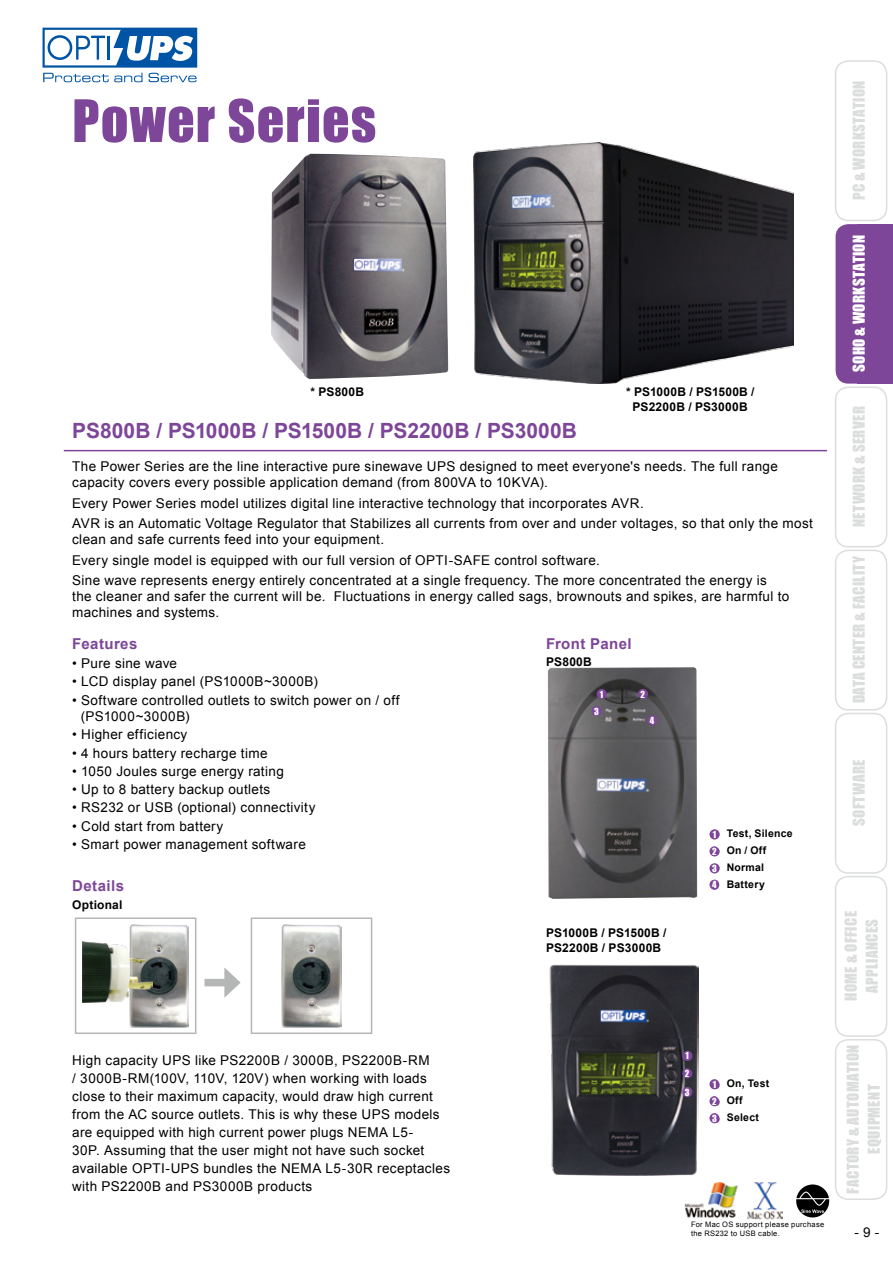
<style>
.page{position:relative;width:893px;height:1263px;background:#fff}
.page>*{position:absolute;margin:0;border:0;box-sizing:border-box;transform-origin:0 0}
.t1{font:54px "Impact";letter-spacing:.025em;color:#7d4698}
.t2{font:700 21px "Arial";color:#7d4698}
.t3{font:15px/21px "Impact";letter-spacing:.025em;color:#dcdddd;text-align:center}
.t4{font:700 15px "Arial";letter-spacing:.025em;color:#7d4698}
.t5{font:15px "Impact";letter-spacing:.015em;color:#fff}
.t6{font:13.5px/18px "Arial";letter-spacing:.025em;color:#000}
.t7{font:700 12px/14.4px "Arial";letter-spacing:.02em;color:#000}
.t8{font:700 10.5px/16.8px "Arial";letter-spacing:.025em;color:#000}
.t9{font:9px/16.8px "Impact";color:#fff;text-align:justify}
.t10{font:7.5px/9px "Arial";letter-spacing:.04em;color:#000}
</style>
<div class="page">
<div style="left:857px;top:224px;width:36px;height:160px;background:#7d4698"></div>
<div style="left:835px;top:60px;width:52px;height:161px;border:2px solid #dcdddd;border-radius:13px"></div>
<div style="left:836px;top:224px;width:51px;height:160px;background:#7d4698;border-radius:13px"></div>
<div style="left:835px;top:386px;width:52px;height:161px;border:2px solid #dcdddd;border-radius:13px"></div>
<div style="left:835px;top:550px;width:52px;height:161px;border:2px solid #dcdddd;border-radius:13px"></div>
<div style="left:835px;top:713px;width:52px;height:161px;border:2px solid #dcdddd;border-radius:13px"></div>
<div style="left:835px;top:876px;width:52px;height:161px;border:2px solid #dcdddd;border-radius:13px"></div>
<div style="left:835px;top:1039px;width:52px;height:161px;border:2px solid #dcdddd;border-radius:13px"></div>
<img style="left:473px;top:142px;width:320px;height:242px">
<hr style="left:64px;top:450px;width:763px;height:1px;background:#7d4698">
<div style="left:709px;top:829px;width:11px;height:10px;background:#7d4698;border-radius:50%"></div>
<div style="left:709px;top:846px;width:11px;height:10px;background:#7d4698;border-radius:50%"></div>
<div style="left:709px;top:863px;width:11px;height:10px;background:#7d4698;border-radius:50%"></div>
<div style="left:709px;top:880px;width:10px;height:10px;background:#7d4698;border-radius:50%"></div>
<img style="left:548px;top:667px;width:149px;height:232px">
<div style="left:597px;top:689px;width:10px;height:10px;background:#7d4698;border-radius:50%"></div>
<div style="left:638px;top:689px;width:10px;height:10px;background:#7d4698;border-radius:50%"></div>
<div style="left:591px;top:706px;width:11px;height:10px;background:#7d4698;border-radius:50%"></div>
<div style="left:647px;top:715px;width:10px;height:10px;background:#7d4698;border-radius:50%"></div>
<div style="left:709px;top:1079px;width:11px;height:10px;background:#7d4698;border-radius:5px"></div>
<div style="left:709px;top:1096px;width:11px;height:10px;background:#7d4698;border-radius:5px"></div>
<div style="left:709px;top:1113px;width:11px;height:10px;background:#7d4698;border-radius:5px"></div>
<img style="left:549px;top:964px;width:150px;height:212px">
<div style="left:682px;top:1051px;width:10px;height:10px;background:#7d4698;border-radius:50%"></div>
<div style="left:682px;top:1068px;width:10px;height:10px;background:#7d4698;border-radius:50%"></div>
<div style="left:682px;top:1087px;width:10px;height:10px;background:#7d4698;border-radius:50%"></div>
<img style="left:684px;top:1182px;width:54px;height:36px">
<img style="left:747px;top:1182px;width:35px;height:38px">
<div style="left:796px;top:1184px;width:33px;height:33px;background:#000;border-radius:50%"></div>
<svg style="left:796px;top:1191px;width:33px;height:22px"></svg>
<img style="left:271px;top:154px;width:177px;height:225px">
<div style="left:205px;top:979px;width:26px;height:7px;background:#b5b6b6"></div>
<svg style="left:224px;top:967px;width:17px;height:31px"></svg>
<div style="left:251px;top:917px;width:121px;height:117px;background:#fff;border:2px solid #b5b6b6"></div>
<img style="left:282px;top:924px;width:59px;height:103px">
<div style="left:75px;top:917px;width:121px;height:117px;background:#fff;border:2px solid #b5b6b6"></div>
<img style="left:129px;top:924px;width:60px;height:103px">
<img style="left:82px;top:941px;width:70px;height:61px">
<svg style="left:43px;top:28px;width:154px;height:54px"></svg>
<h1 class="t1" style="left:72px;top:79px;width:305px">Power Series</h1>
<p class="t7" style="left:310px;top:385px;width:55px">* PS800B</p>
<p class="t7" style="left:626px;top:385px;width:130px;text-align:center">* PS1000B / PS1500B /<br>PS2200B / PS3000B</p>
<h2 class="t2" style="left:72px;top:417px;width:506px">PS800B / PS1000B / PS1500B / PS2200B / PS3000B</h2>
<p class="t6" style="left:72px;top:458px;width:707px;line-height:16.2px">The Power Series are the line interactive pure sinewave UPS designed to meet everyone's needs. The full range capacity covers every possible application demand (from 800VA to 10KVA).</p>
<p class="t6" style="left:72px;top:493px;width:742px;line-height:20.4px">Every Power Series model utilizes digital line interactive technology that incorporates AVR.<br>AVR is an Automatic Voltage Regulator that Stabilizes all currents from over and under voltages, so that only the most</p>
<p class="t6" style="left:72px;top:529px;width:696px;line-height:20.4px">clean and safe currents feed into your equipment.<br>Every single model is equipped with our full version of OPTI-SAFE control software.<br>Sine wave represents energy entirely concentrated at a single frequency. The more concentrated the energy is</p>
<p class="t6" style="left:72px;top:589px;width:719px;line-height:16.2px">the cleaner and safer the current will be. Fluctuations in energy called sags, brownouts and spikes, are harmful to machines and systems.</p>
<p class="t4" style="left:72px;top:634px;width:67px">Features</p>
<p class="t6" style="left:72px;top:654px;width:106px">• Pure sine wave</p>
<p class="t6" style="left:72px;top:673px;width:247px">• LCD display panel (PS1000B~3000B)</p>
<p class="t6" style="left:81px;top:692px;width:320px;line-height:16.2px;text-indent:-8px">• Software controlled outlets to switch power on / off (PS1000~3000B)</p>
<p class="t6" style="left:72px;top:726px;width:117px">• Higher efficiency</p>
<p class="t6" style="left:72px;top:744px;width:197px">• 4 hours battery recharge time</p>
<p class="t6" style="left:72px;top:762px;width:213px">• 1050 Joules surge energy rating</p>
<p class="t6" style="left:72px;top:780px;width:200px">• Up to 8 battery backup outlets</p>
<p class="t6" style="left:72px;top:799px;width:245px">• RS232 or USB (optional) connectivity</p>
<p class="t6" style="left:72px;top:817px;width:153px">• Cold start from battery</p>
<p class="t6" style="left:72px;top:835px;width:235px">• Smart power management software</p>
<p class="t4" style="left:72px;top:876px;width:53px">Details</p>
<p class="t7" style="left:72px;top:897px;width:52px">Optional</p>
<p class="t6" style="left:72px;top:1051px;width:379px">High capacity UPS like PS2200B / 3000B, PS2200B-RM<br>/ 3000B-RM(100V, 110V, 120V) when working with loads close to their maximum capacity, would draw high current from the AC source outlets. This is why these UPS models are equipped with high current power plugs NEMA L5-<br>30P. Assuming that the user might not have such socket available OPTI-UPS bundles the NEMA L5-30R receptacles with PS2200B and PS3000B products</p>
<p class="t4" style="left:546px;top:634px;width:87px">Front Panel</p>
<p class="t7" style="left:546px;top:655px;width:47px">PS800B</p>
<p class="t9" style="left:600px;top:685px;width:5px">1</p>
<p class="t9" style="left:640px;top:685px;width:6px">2</p>
<p class="t9" style="left:594px;top:702px;width:6px">3</p>
<p class="t9" style="left:650px;top:712px;width:6px">4</p>
<p class="t7" style="left:546px;top:926px;width:122px">PS1000B / PS1500B /<br>PS2200B / PS3000B</p>
<p class="t9" style="left:712px;top:826px;width:6px">1<br>2<br>3<br>4</p>
<p class="t8" style="left:727px;top:825px;width:67px">Test, Silence<br>On / Off<br>Normal<br>Battery</p>
<p class="t9" style="left:685px;top:1047px;width:6px;line-height:17.4px">1<br>2</p>
<p class="t9" style="left:685px;top:1083px;width:6px">3</p>
<p class="t9" style="left:712px;top:1075px;width:6px">1<br>2<br>3</p>
<p class="t8" style="left:727px;top:1075px;width:44px">On, Test<br>Off<br>Select</p>
<p class="t10" style="left:691px;top:1220px;width:135px">For Mac OS support please purchase the RS232 to USB cable.</p>
<p class="t3" style="left:848px;top:200px;width:121px;rotate:-90deg">PC &amp; WORKSTATION</p>
<p class="t5" style="left:847px;top:372px;width:139px;rotate:-90deg">SOHO &amp; WORKSTATION</p>
<p class="t3" style="left:848px;top:527px;width:122px;rotate:-90deg">NETWORK &amp; SERVER</p>
<p class="t3" style="left:848px;top:703px;width:149px;rotate:-90deg">DATA CENTER &amp; FACILITY</p>
<p class="t3" style="left:848px;top:826px;width:68px;rotate:-90deg">SOFTWARE</p>
<p class="t3" style="left:840px;top:1001px;width:91px;rotate:-90deg">HOME &amp; OFFICE<br>APPLIANCES</p>
<p class="t3" style="left:842px;top:1193px;width:150px;rotate:-90deg">FACTORY &amp; AUTOMATION<br>EQUIPMENT</p>
<p class="t6" style="left:854px;top:1224px;width:27px">-9-</p>
</div>
